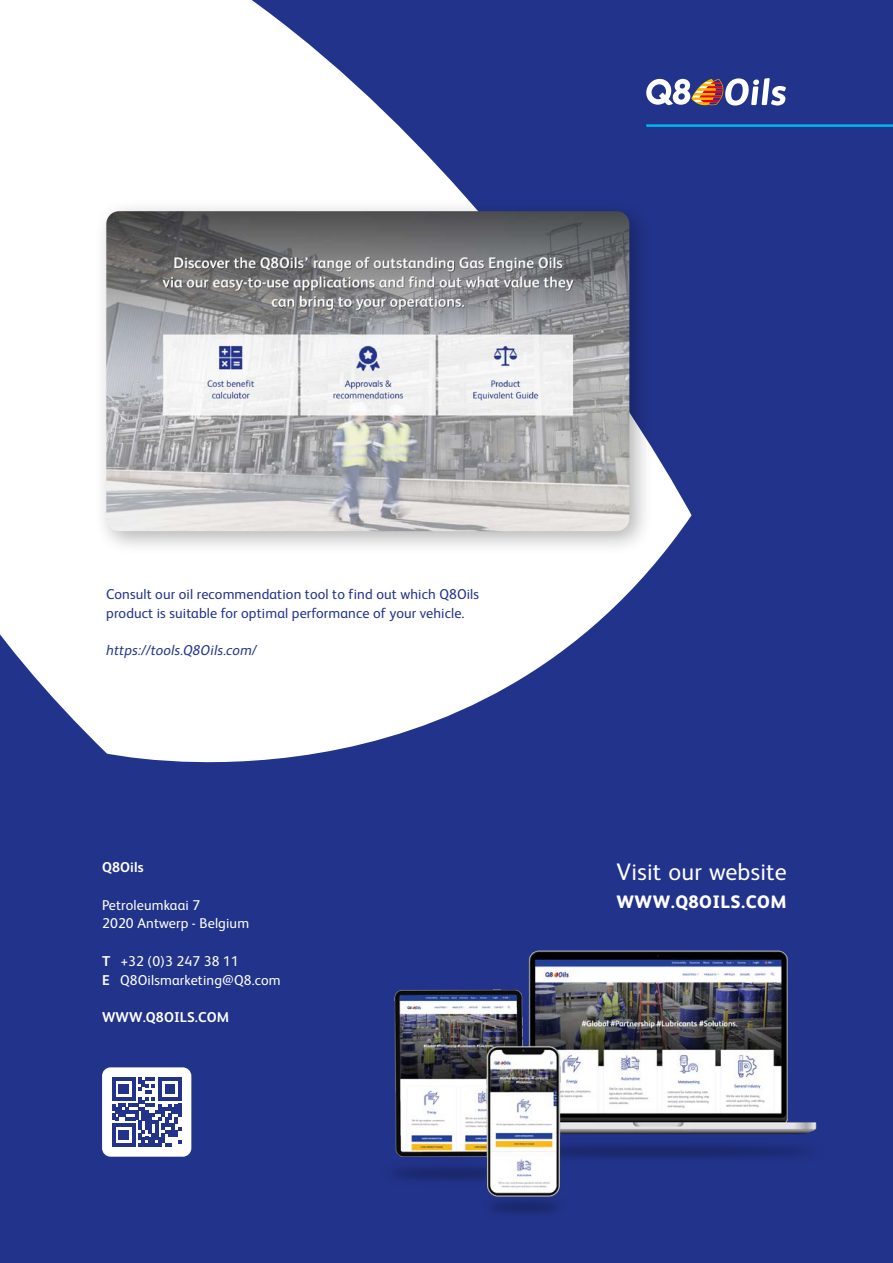
<style>
.page{position:relative;width:893px;height:1263px;background:#22338b}
.page>*{position:absolute;margin:0;border:0;box-sizing:border-box;transform-origin:0 0}
.t1{font:24px "FS Albert";letter-spacing:.01em;color:#fff}
.t2{font:800 18px "FS Albert";letter-spacing:.025em;color:#fff}
.t3{font:14.25px/18.8px "FS Albert";letter-spacing:.01em;color:#22338b}
.t4{font:14.25px/18.8px "FS Albert";letter-spacing:.01em;color:#fff}
.t5{font:italic 14.25px "FS Albert";letter-spacing:.01em;color:#22338b}
.t6{font:700 14.25px "FS Albert";letter-spacing:.01em;color:#fff}
.s1{font-weight:700}
</style>
<div class="page">
<svg style="left:0;top:0;width:691px;height:763px;fill:#fff"></svg>
<hr style="left:646px;top:124px;width:247px;height:3px;background:#00b5eb">
<svg style="left:646px;top:78px;width:140px;height:28px"></svg>
<img style="left:393px;top:950px;width:424px;height:264px">
<div style="left:94px;top:199px;width:560px;height:357px;background:#000;opacity:.3"></div>
<img style="left:106px;top:211px;width:523px;height:320px">
<div style="left:102px;top:1067px;width:89px;height:90px;background:#fff;border-radius:9px"></div>
<svg style="left:112px;top:1077px;width:69px;height:70px"></svg>
<p class="t3" style="left:106px;top:585px;width:374px">Consult our oil recommendation tool to find out which Q8Oils product is suitable for optimal performance of your vehicle.</p>
<p class="t5" style="left:106px;top:642px;width:152px">https://tools.Q8Oils.com/</p>
<p class="t6" style="left:102px;top:859px;width:43px">Q8Oils</p>
<p class="t4" style="left:102px;top:895px;width:149px">Petroleumkaai 7<br>2020 Antwerp - Belgium</p>
<p class="t4" style="left:102px;top:951px;width:180px"><span class="s1">T</span> +32 (0)3 247 38 11<br><span class="s1">E</span> Q8Oilsmarketing@Q8.com</p>
<p class="t6" style="left:102px;top:1009px;width:129px">WWW.Q8OILS.COM</p>
<h1 class="t1" style="left:617px;top:858px;width:172px">Visit our website</h1>
<p class="t2" style="left:617px;top:891px;width:172px">WWW.Q8OILS.COM</p>
</div>
